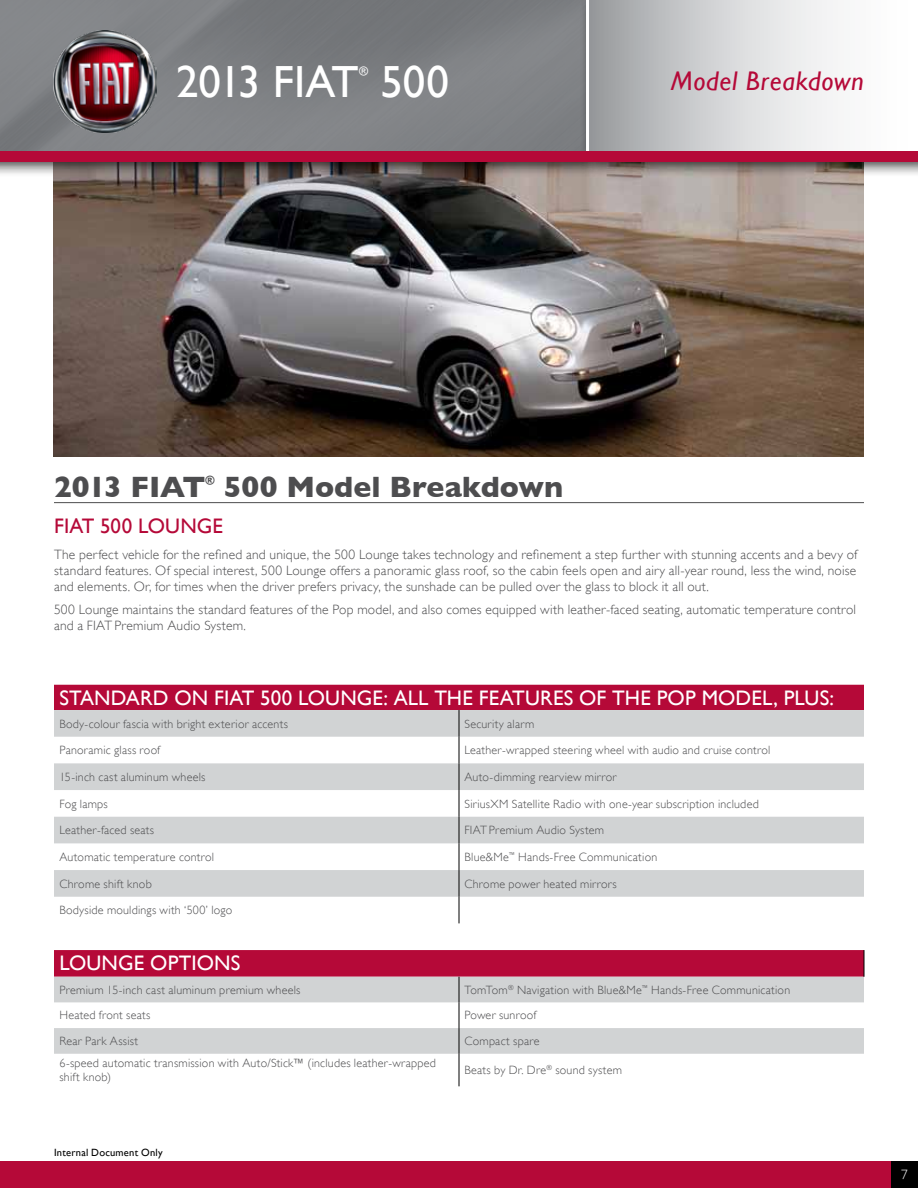
<style>
.page{position:relative;width:918px;height:1188px;background:#fff}
.page>*{position:absolute;margin:0;border:0;box-sizing:border-box;transform-origin:0 0}
.t1{font:45px "Gill Sans";letter-spacing:-.025em;color:#fff}
.t2{font:45px "Gill Sans";letter-spacing:-.005em;color:#fff}
.t3{font:700 30px "Gill Sans";color:#4d4d4f}
.t4{font:700 30px "Gill Sans";letter-spacing:-.03em;color:#4d4d4f}
.t5{font:italic 27px "Gill Sans";letter-spacing:.025em;color:#b50938}
.t6{font:21px "Gill Sans";letter-spacing:.005em;color:#fff}
.t7{font:21px "Gill Sans";color:#b50938}
.t8{font:300 13.5px/16.2px "Gill Sans";letter-spacing:.015em;color:#4d4d4f;text-align:justify}
.t9{font:300 13.5px "Gill Sans";color:#fff}
.t10{font:700 12.3px "Gill Sans";color:#4d4d4f}
.t11{font:12.3px "Gill Sans";color:#fff}
.t12{font:300 12px/13.5px "Gill Sans";letter-spacing:.02em;color:#4d4d4f}
.t13{font:10.5px "Gill Sans";letter-spacing:.02em;color:#000}
</style>
<div class="page">
<hr style="left:54px;top:502px;width:810px;height:1px;background:#4d4d4f">
<img style="left:54px;top:178px;width:810px;height:278px">
<div style="left:54px;top:685px;width:810px;height:25px;background:#b50938"></div>
<svg style="left:54px;top:710px;width:810px;height:344px"></svg>
<svg style="left:459px;top:710px;width:1px;height:213px"></svg>
<svg style="left:864px;top:950px;width:1px;height:27px"></svg>
<svg style="left:459px;top:977px;width:1px;height:77px"></svg>
<hr style="left:459px;top:1054px;width:1px;height:32px;background:#000">
<div style="left:0;top:0;width:603px;height:178px;background:#000;opacity:.75"></div>
<img style="left:0;top:0;width:579px;height:151px">
<div style="left:0;top:1161px;width:918px;height:27px;background:#b50938"></div>
<div style="left:891px;top:1161px;width:27px;height:27px;background:#000"></div>
<div style="left:579px;top:0;width:339px;height:178px;background:#000;opacity:.75"></div>
<svg style="left:589px;top:0;width:329px;height:151px"></svg>
<hr style="left:586px;top:0;width:3px;height:156px;background:#fff">
<div style="left:0;top:151px;width:918px;height:11px;background:#b50938"></div>
<img style="left:54px;top:30px;width:102px;height:102px">
<h1 class="t1" style="left:176px;top:55px;width:184px">2013 FIAT</h1>
<p class="t11" style="left:359px;top:63px;width:11px">®</p>
<h1 class="t2" style="left:381px;top:55px;width:70px">500</h1>
<h3 class="t5" style="left:671px;top:66px;width:195px">Model Breakdown</h3>
<h2 class="t4" style="left:54px;top:469px;width:153px">2013 FIAT</h2>
<p class="t10" style="left:205px;top:473px;width:11px">®</p>
<h2 class="t3" style="left:224px;top:469px;width:341px">500 Model Breakdown</h2>
<h3 class="t7" style="left:54px;top:513px;width:99px">FIAT 500 LOUNGE</h3>
<p class="t8" style="left:54px;top:546px;width:805px">The perfect vehicle for the refined and unique, the 500 Lounge takes technology and refinement a step further with stunning accents and a bevy of standard features. Of special interest, 500 Lounge offers a panoramic glass roof, so the cabin feels open and airy all-year round, less the wind, noise and elements. Or, for times when the driver prefers privacy, the sunshade can be pulled over the glass to block it all out.</p>
<p class="t8" style="left:54px;top:601px;width:804px">500 Lounge maintains the standard features of the Pop model, and also comes equipped with leather-faced seating, automatic temperature control and a FIAT Premium Audio System.</p>
<h3 class="t6" style="left:59px;top:685px;width:37px">STANDARD</h3>
<h3 class="t6" style="left:174px;top:685px;width:139px">ON FIAT 500 LOUNGE</h3>
<h3 class="t6" style="left:383px;top:685px;width:452px">: ALL THE FEATURES OF THE POP MODEL, PLUS:</h3>
<p class="t12" style="left:59px;top:717px;width:230px">Body-colour fascia with bright exterior accents</p>
<p class="t12" style="left:464px;top:717px;width:71px">Security alarm</p>
<p class="t12" style="left:59px;top:743px;width:102px">Panoramic glass roof</p>
<p class="t12" style="left:464px;top:743px;width:307px">Leather-wrapped steering wheel with audio and cruise control</p>
<p class="t12" style="left:59px;top:770px;width:148px">15-inch cast aluminum wheels</p>
<p class="t12" style="left:464px;top:770px;width:154px">Auto-dimming rearview mirror</p>
<p class="t12" style="left:59px;top:797px;width:50px">Fog lamps</p>
<p class="t12" style="left:464px;top:797px;width:296px">SiriusXM Satellite Radio with one-year subscription included</p>
<p class="t12" style="left:59px;top:823px;width:96px">Leather-faced seats</p>
<p class="t12" style="left:464px;top:823px;width:141px">FIAT Premium Audio System</p>
<p class="t12" style="left:59px;top:850px;width:156px">Automatic temperature control</p>
<p class="t12" style="left:464px;top:850px;width:194px">Blue&amp;Me<sup>™</sup> Hands-Free Communication</p>
<p class="t12" style="left:59px;top:877px;width:94px">Chrome shift knob</p>
<p class="t12" style="left:464px;top:877px;width:154px">Chrome power heated mirrors</p>
<p class="t12" style="left:59px;top:903px;width:174px">Bodyside mouldings with ‘500’ logo</p>
<h3 class="t6" style="left:59px;top:951px;width:15px">LOUNGE</h3>
<h3 class="t6" style="left:150px;top:951px;width:62px">OPTIONS</h3>
<p class="t12" style="left:59px;top:983px;width:243px">Premium 15-inch cast aluminum premium wheels</p>
<p class="t12" style="left:464px;top:983px;width:327px">TomTom<sup>®</sup> Navigation with Blue&amp;Me<sup>™</sup> Hands-Free Communication</p>
<p class="t12" style="left:59px;top:1009px;width:92px">Heated front seats</p>
<p class="t12" style="left:464px;top:1009px;width:73px">Power sunroof</p>
<p class="t12" style="left:59px;top:1034px;width:80px">Rear Park Assist</p>
<p class="t12" style="left:464px;top:1034px;width:77px">Compact spare</p>
<p class="t12" style="left:59px;top:1057px;width:378px">6-speed automatic transmission with Auto/Stick™ (includes leather-wrapped shift knob)</p>
<p class="t12" style="left:464px;top:1063px;width:159px">Beats by Dr. Dre<sup>®</sup> sound system</p>
<p class="t13" style="left:54px;top:1146px;width:110px">Internal Document Only</p>
<p class="t9" style="left:901px;top:1167px;width:8px">7</p>
</div>
